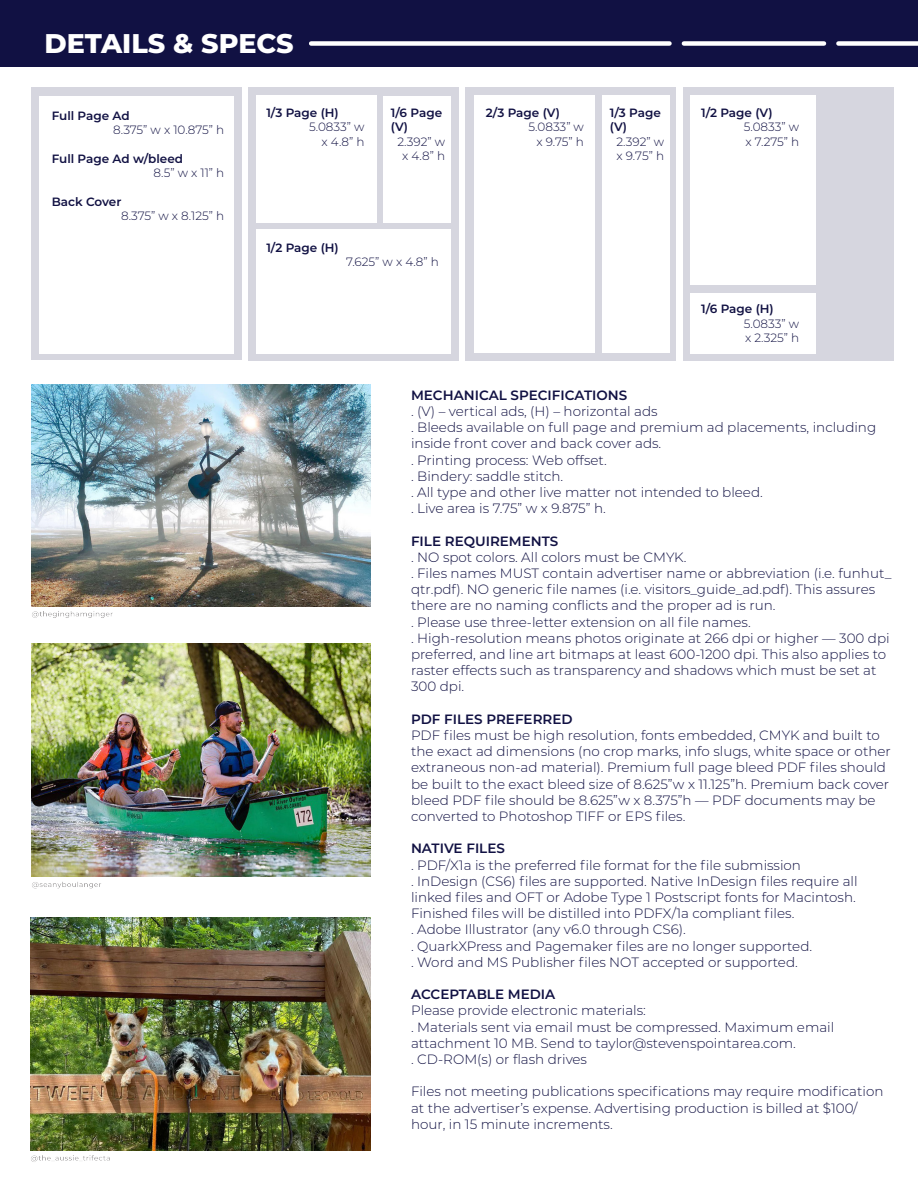
<style>
.page{position:relative;width:918px;height:1188px;background:#fff}
.page>*{position:absolute;margin:0;border:0;box-sizing:border-box;transform-origin:0 0}
.t1{font:800 27px "Montserrat";color:#fff}
.t2{font:300 13.5px/16.2px "Montserrat";color:#111143}
.t3{font:600 13.5px "Montserrat";color:#111143}
.t4{font:300 12px "Montserrat";color:#111143}
.t5{font:600 12px/14.4px "Montserrat";color:#111143}
</style>
<div class="page">
<div style="left:31px;top:87px;width:211px;height:273px;background:#d6d6df"></div>
<div style="left:249px;top:87px;width:210px;height:274px;background:#d6d6df"></div>
<div style="left:466px;top:87px;width:210px;height:274px;background:#d6d6df"></div>
<div style="left:683px;top:87px;width:211px;height:274px;background:#d6d6df"></div>
<div style="left:383px;top:96px;width:67px;height:126px;background:#fff"></div>
<div style="left:256px;top:96px;width:120px;height:127px;background:#fff"></div>
<div style="left:256px;top:229px;width:194px;height:124px;background:#fff"></div>
<div style="left:475px;top:96px;width:120px;height:257px;background:#fff"></div>
<div style="left:691px;top:293px;width:125px;height:60px;background:#fff"></div>
<div style="left:691px;top:96px;width:125px;height:189px;background:#fff"></div>
<div style="left:602px;top:96px;width:67px;height:257px;background:#fff"></div>
<div style="left:39px;top:96px;width:195px;height:257px;background:#fff"></div>
<div style="left:0;top:0;width:918px;height:67px;background:#111143"></div>
<div style="left:311px;top:41px;width:359px;height:5px;background:#fff"></div>
<div style="left:684px;top:41px;width:140px;height:5px;background:#fff"></div>
<div style="left:838px;top:41px;width:80px;height:5px;background:#fff"></div>
<img style="left:30px;top:917px;width:340px;height:233px">
<img style="left:31px;top:644px;width:339px;height:233px">
<img style="left:31px;top:385px;width:339px;height:221px">
<p class="t1" style="left:44px;top:24px;width:251px">DETAILS &amp; SPECS</p>
<p class="t5" style="left:52px;top:108px;width:80px">Full Page Ad</p>
<p class="t4" style="left:113px;top:122px;width:113px">8.375” w x 10.875” h</p>
<p class="t5" style="left:52px;top:151px;width:133px">Full Page Ad w/bleed</p>
<p class="t4" style="left:154px;top:165px;width:72px">8.5” w x 11” h</p>
<p class="t5" style="left:52px;top:194px;width:71px">Back Cover</p>
<p class="t4" style="left:121px;top:208px;width:105px">8.375” w x 8.125” h</p>
<p class="t5" style="left:266px;top:105px;width:74px">1/3 Page (H)</p>
<p class="t4" style="left:309px;top:119px;width:57px">5.0833” w</p>
<p class="t4" style="left:322px;top:133px;width:44px">x 4.8” h</p>
<p class="t5" style="left:266px;top:240px;width:74px">1/2 Page (H)</p>
<p class="t5" style="left:391px;top:105px;width:53px">1/6 Page (V)</p>
<p class="t4" style="left:397px;top:133px;width:49px">2.392” w</p>
<p class="t4" style="left:402px;top:148px;width:44px">x 4.8” h</p>
<p class="t4" style="left:346px;top:254px;width:94px">7.625” w x 4.8” h</p>
<p class="t5" style="left:486px;top:105px;width:76px">2/3 Page (V)</p>
<p class="t4" style="left:529px;top:119px;width:57px">5.0833” w</p>
<p class="t4" style="left:536px;top:133px;width:49px">x 9.75” h</p>
<p class="t5" style="left:610px;top:105px;width:52px">1/3 Page (V)</p>
<p class="t4" style="left:616px;top:133px;width:49px">2.392” w</p>
<p class="t4" style="left:617px;top:148px;width:49px">x 9.75” h</p>
<p class="t5" style="left:701px;top:105px;width:73px">1/2 Page (V)</p>
<p class="t4" style="left:744px;top:119px;width:57px">5.0833” w</p>
<p class="t4" style="left:746px;top:133px;width:55px">x 7.275” h</p>
<p class="t5" style="left:701px;top:301px;width:74px">1/6 Page (H)</p>
<p class="t4" style="left:744px;top:315px;width:57px">5.0833” w</p>
<p class="t4" style="left:745px;top:330px;width:56px">x 2.325” h</p>
<p class="t3" style="left:411px;top:385px;width:218px">MECHANICAL SPECIFICATIONS</p>
<p class="t2" style="left:411px;top:403px;width:248px">. (V) – vertical ads, (H) – horizontal ads</p>
<p class="t2" style="left:411px;top:419px;width:467px">. Bleeds available on full page and premium ad placements, including inside front cover and back cover ads.</p>
<p class="t2" style="left:411px;top:451px;width:197px">. Printing process: Web offset.</p>
<p class="t2" style="left:411px;top:467px;width:154px">. Bindery: saddle stitch.</p>
<p class="t2" style="left:411px;top:484px;width:353px">. All type and other live matter not intended to bleed.</p>
<p class="t2" style="left:411px;top:500px;width:196px">. Live area is 7.75” w x 9.875” h.</p>
<p class="t3" style="left:411px;top:531px;width:149px">FILE REQUIREMENTS</p>
<p class="t2" style="left:411px;top:548px;width:277px">. NO spot colors. All colors must be CMYK.</p>
<p class="t2" style="left:411px;top:565px;width:482px">. Files names MUST contain advertiser name or abbreviation (i.e. funhut_ qtr.pdf). NO generic file names (i.e. visitors_guide_ad.pdf). This assures there are no naming conflicts and the proper ad is run.</p>
<p class="t2" style="left:411px;top:613px;width:341px">. Please use three-letter extension on all file names.</p>
<p class="t2" style="left:411px;top:629px;width:480px">. High-resolution means photos originate at 266 dpi or higher — 300 dpi preferred, and line art bitmaps at least 600-1200 dpi. This also applies to raster effects such as transparency and shadows which must be set at 300 dpi.</p>
<p class="t3" style="left:411px;top:709px;width:163px">PDF FILES PREFERRED</p>
<p class="t2" style="left:411px;top:727px;width:481px">PDF files must be high resolution, fonts embedded, CMYK and built to the exact ad dimensions (no crop marks, info slugs, white space or other extraneous non-ad material). Premium full page bleed PDF files should be built to the exact bleed size of 8.625”w x 11.125”h. Premium back cover bleed PDF file should be 8.625”w x 8.375”h — PDF documents may be converted to Photoshop TIFF or EPS files.</p>
<p class="t3" style="left:411px;top:839px;width:95px">NATIVE FILES</p>
<p class="t2" style="left:411px;top:856px;width:392px">. PDF/X1a is the preferred file format for the file submission</p>
<p class="t2" style="left:411px;top:872px;width:448px">. InDesign (CS6) files are supported. Native InDesign files require all linked files and OFT or Adobe Type 1 Postscript fonts for Macintosh.<br>Finished files will be distilled into PDFX/1a compliant files.</p>
<p class="t2" style="left:411px;top:921px;width:276px">. Adobe Illustrator (any v6.0 through CS6).</p>
<p class="t2" style="left:411px;top:937px;width:403px">. QuarkXPress and Pagemaker files are no longer supported.</p>
<p class="t2" style="left:411px;top:953px;width:388px">. Word and MS Publisher files NOT accepted or supported.</p>
<p class="t3" style="left:411px;top:985px;width:146px">ACCEPTABLE MEDIA</p>
<p class="t2" style="left:411px;top:1002px;width:236px">Please provide electronic materials:</p>
<p class="t2" style="left:411px;top:1018px;width:425px">. Materials sent via email must be compressed. Maximum email attachment 10 MB. Send to taylor@stevenspointarea.com.</p>
<p class="t2" style="left:411px;top:1051px;width:178px">. CD-ROM(s) or flash drives</p>
<p class="t2" style="left:411px;top:1083px;width:474px">Files not meeting publications specifications may require modification at the advertiser’s expense. Advertising production is billed at $100/ hour, in 15 minute increments.</p>
</div>
